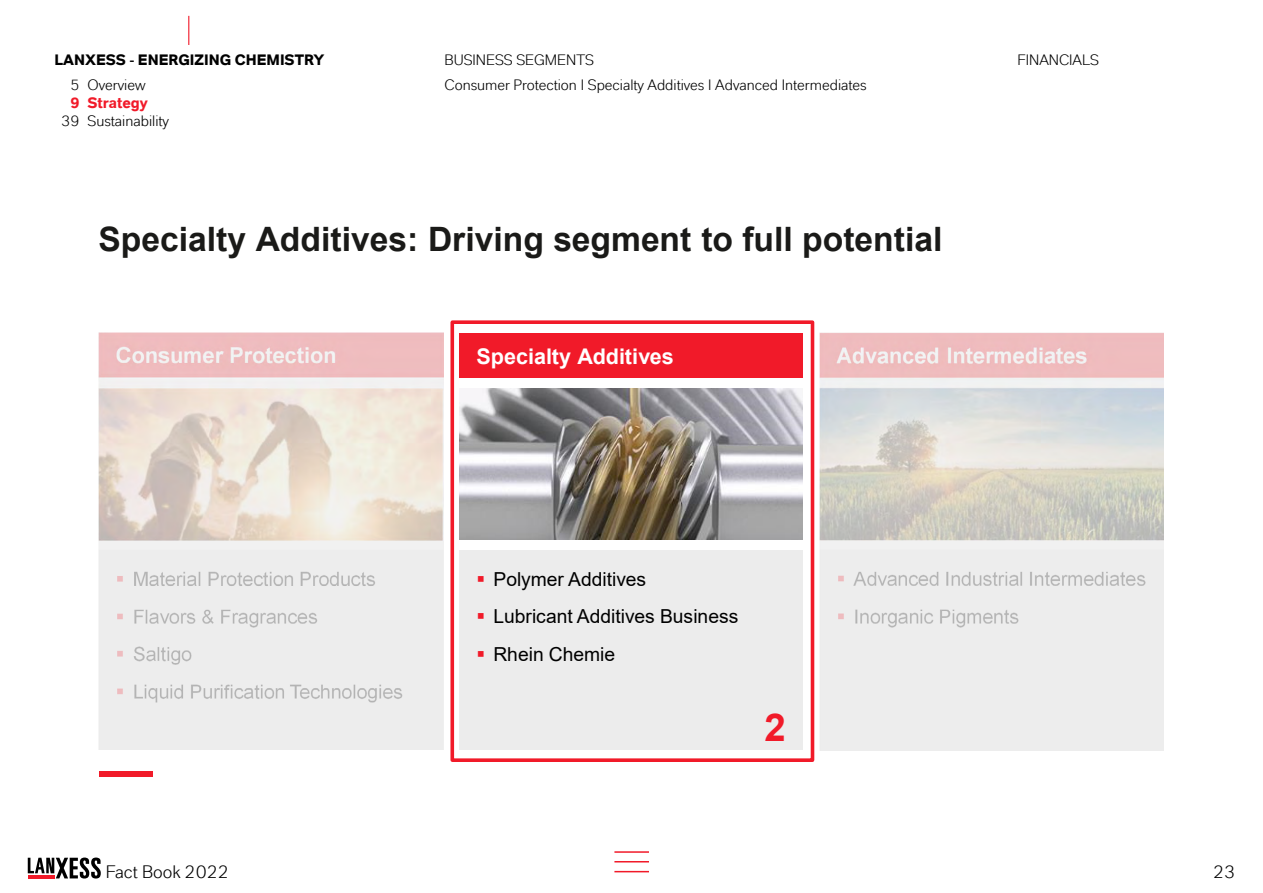
<style>
.page{position:relative;width:1263px;height:893px;background:#fff}
.page>*{position:absolute;margin:0;border:0;box-sizing:border-box;transform-origin:0 0}
.t1{font:700 38.4px "Arial";color:#f11a29}
.t2{font:700 33.6px "Arial";color:#1a1a18}
.t3{font:700 21.6px "Arial";color:#fff}
.t4{font:19.35px "Arial";color:#000}
.t5{font:18px "Lanxess Global";color:#000}
.t6{font:15px "Lanxess Global";color:#000}
.t7{font:700 15px "Lanxess Global";color:#000}
.t8{font:700 15px "Lanxess Global";color:#f11a29}
.s1{color:#f11a29}
</style>
<div class="page">
<div style="left:100px;top:771px;width:53px;height:6px;background:#f11a29"></div>
<div style="left:459px;top:333px;width:344px;height:44px;background:#f11a29"></div>
<div style="left:459px;top:550px;width:344px;height:200px;background:#ececec"></div>
<img style="left:459px;top:388px;width:344px;height:151px">
<div style="left:450px;top:320px;width:364px;height:442px;border:4px solid #f11a29"></div>
<img style="left:99px;top:333px;width:344px;height:416px">
<img style="left:820px;top:333px;width:343px;height:417px">
<hr style="left:614px;top:851px;width:35px;height:2px;background:#f11a29">
<hr style="left:614px;top:861px;width:35px;height:1px;background:#f11a29">
<hr style="left:614px;top:871px;width:35px;height:1px;background:#f11a29">
<svg style="left:28px;top:857px;width:73px;height:21px"></svg>
<svg style="left:188px;top:16px;width:1px;height:29px"></svg>
<p class="t7" style="left:55px;top:51px;width:271px">LANXESS - ENERGIZING CHEMISTRY</p>
<p class="t6" style="left:444px;top:51px;width:151px">BUSINESS SEGMENTS</p>
<p class="t6" style="left:1017px;top:51px;width:83px">FINANCIALS</p>
<p class="t6" style="left:71px;top:76px;width:11px">5</p>
<p class="t8" style="left:71px;top:94px;width:11px">9</p>
<p class="t6" style="left:61px;top:112px;width:20px">39</p>
<p class="t6" style="left:88px;top:76px;width:59px">Overview</p>
<p class="t6" style="left:444px;top:76px;width:424px">Consumer Protection I Specialty Additives I Advanced Intermediates</p>
<p class="t8" style="left:88px;top:94px;width:62px">Strategy</p>
<p class="t6" style="left:88px;top:112px;width:83px">Sustainability</p>
<p class="t2" style="left:98px;top:215px;width:845px">Specialty Additives: Driving segment to full potential</p>
<p class="t3" style="left:476px;top:341px;width:199px">Specialty Additives</p>
<p class="t4" style="left:476px;top:566px;width:171px"><span class="s1">▪</span> Polymer Additives</p>
<p class="t4" style="left:476px;top:603px;width:263px"><span class="s1">▪</span> Lubricant Additives Business</p>
<p class="t4" style="left:476px;top:640px;width:140px"><span class="s1">▪</span> Rhein Chemie</p>
<p class="t1" style="left:764px;top:700px;width:23px">2</p>
<p class="t5" style="left:106px;top:861px;width:125px">Fact Book 2022</p>
<p class="t5" style="left:1213px;top:861px;width:24px">23</p>
</div>
